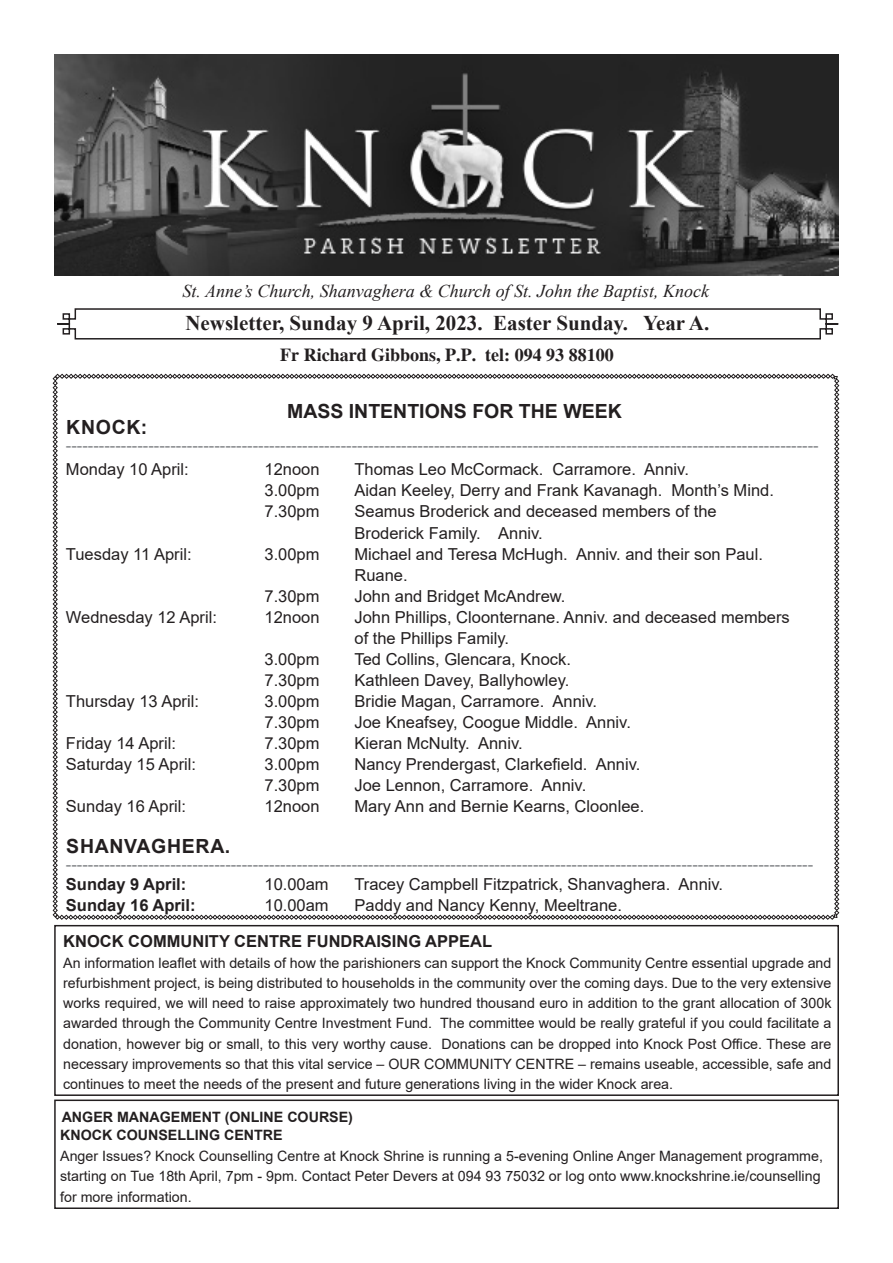
<style>
.page{position:relative;width:893px;height:1263px;background:#fff}
.page>*{position:absolute;margin:0;border:0;box-sizing:border-box;transform-origin:0 0}
.t1{font:700 21px "Times New Roman";color:#231f20}
.t2{font:700 19.5px "Arial";color:#231f20}
.t3{font:700 19.5px "Arial";letter-spacing:.035em;color:#231f20}
.t4{font:italic 18px "Times New Roman";color:#231f20}
.t5{font:700 18px "Times";color:#231f20}
.t6{font:16.5px/21px "Arial";color:#231f20}
.t7{font:16.5px "Arial";color:#8a8c8f}
.t8{font:700 16.5px "Arial";color:#231f20}
.t9{font:14.25px/20.2px "Arial";color:#231f20;text-align:justify}
.t10{font:700 14.25px/18px "Arial";color:#231f20}
</style>
<div class="page">
<svg style="left:53px;top:374px;width:786px;height:546px"></svg>
<svg style="left:57px;top:308px;width:782px;height:32px"></svg>
<img style="left:54px;top:54px;width:785px;height:221px">
<div style="left:54px;top:925px;width:785px;height:171px;border:2px solid #231f20"></div>
<div style="left:54px;top:1099px;width:785px;height:110px;border:2px solid #231f20"></div>
<p class="t4" style="left:183px;top:278px;width:528px">St. Anne’s Church, Shanvaghera &amp; Church of St. John the Baptist, Knock</p>
<h1 class="t1" style="left:185px;top:308px;width:525px">Newsletter, Sunday 9 April, 2023. Easter Sunday. Year A.</h1>
<p class="t5" style="left:280px;top:344px;width:335px">Fr Richard Gibbons, P.P. tel: 094 93 88100</p>
<h2 class="t2" style="left:287px;top:398px;width:336px">MASS INTENTIONS FOR THE WEEK</h2>
<h2 class="t2" style="left:66px;top:414px;width:83px">KNOCK:</h2>
<p class="t7" style="left:66px;top:434px;width:754px">-----------------------------------------------------------------------------------------------------------------------------------------</p>
<p class="t6" style="left:66px;top:459px;width:124px">Monday 10 April:</p>
<p class="t6" style="left:264px;top:459px;width:57px">12noon</p>
<p class="t6" style="left:354px;top:459px;width:336px">Thomas Leo McCormack. Carramore. Anniv.</p>
<p class="t6" style="left:264px;top:480px;width:57px">3.00pm</p>
<p class="t6" style="left:354px;top:480px;width:421px">Aidan Keeley, Derry and Frank Kavanagh. Month’s Mind.</p>
<p class="t6" style="left:264px;top:501px;width:57px">7.30pm</p>
<p class="t6" style="left:354px;top:501px;width:364px">Seamus Broderick and deceased members of the<br>Broderick Family. Anniv.</p>
<p class="t6" style="left:66px;top:543px;width:127px">Tuesday 11 April:</p>
<p class="t6" style="left:264px;top:543px;width:57px">3.00pm</p>
<p class="t6" style="left:354px;top:543px;width:410px">Michael and Teresa McHugh. Anniv. and their son Paul.<br>Ruane.</p>
<p class="t6" style="left:264px;top:585px;width:57px">7.30pm</p>
<p class="t6" style="left:354px;top:585px;width:212px">John and Bridget McAndrew.</p>
<p class="t6" style="left:66px;top:606px;width:153px">Wednesday 12 April:</p>
<p class="t6" style="left:264px;top:606px;width:57px">12noon</p>
<p class="t6" style="left:354px;top:606px;width:437px">John Phillips, Cloonternane. Anniv. and deceased members of the Phillips Family.</p>
<p class="t6" style="left:264px;top:648px;width:57px">3.00pm</p>
<p class="t6" style="left:354px;top:648px;width:218px">Ted Collins, Glencara, Knock.</p>
<p class="t6" style="left:264px;top:669px;width:57px">7.30pm</p>
<p class="t6" style="left:354px;top:669px;width:216px">Kathleen Davey, Ballyhowley.</p>
<p class="t6" style="left:66px;top:690px;width:134px">Thursday 13 April:</p>
<p class="t6" style="left:264px;top:690px;width:57px">3.00pm</p>
<p class="t6" style="left:354px;top:690px;width:244px">Bridie Magan, Carramore. Anniv.</p>
<p class="t6" style="left:264px;top:711px;width:57px">7.30pm</p>
<p class="t6" style="left:354px;top:711px;width:278px">Joe Kneafsey, Coogue Middle. Anniv.</p>
<p class="t6" style="left:66px;top:732px;width:112px">Friday 14 April:</p>
<p class="t6" style="left:264px;top:732px;width:57px">7.30pm</p>
<p class="t6" style="left:354px;top:732px;width:170px">Kieran McNulty. Anniv.</p>
<p class="t6" style="left:66px;top:753px;width:132px">Saturday 15 April:</p>
<p class="t6" style="left:264px;top:753px;width:57px">3.00pm</p>
<p class="t6" style="left:354px;top:753px;width:287px">Nancy Prendergast, Clarkefield. Anniv.</p>
<p class="t6" style="left:264px;top:774px;width:57px">7.30pm</p>
<p class="t6" style="left:354px;top:774px;width:233px">Joe Lennon, Carramore. Anniv.</p>
<p class="t6" style="left:66px;top:795px;width:122px">Sunday 16 April:</p>
<p class="t6" style="left:264px;top:795px;width:57px">12noon</p>
<p class="t6" style="left:354px;top:795px;width:291px">Mary Ann and Bernie Kearns, Cloonlee.</p>
<h2 class="t3" style="left:66px;top:832px;width:165px">SHANVAGHERA.</h2>
<p class="t7" style="left:66px;top:853px;width:749px">----------------------------------------------------------------------------------------------------------------------------------------</p>
<p class="t8" style="left:66px;top:873px;width:122px">Sunday 9 April:</p>
<p class="t6" style="left:264px;top:874px;width:66px">10.00am</p>
<p class="t6" style="left:354px;top:874px;width:370px">Tracey Campbell Fitzpatrick, Shanvaghera. Anniv.</p>
<p class="t8" style="left:66px;top:893px;width:131px">Sunday 16 April:</p>
<p class="t6" style="left:264px;top:894px;width:66px">10.00am</p>
<p class="t6" style="left:354px;top:894px;width:269px">Paddy and Nancy Kenny, Meeltrane.</p>
<p class="t8" style="left:63px;top:930px;width:431px">KNOCK COMMUNITY CENTRE FUNDRAISING APPEAL</p>
<p class="t9" style="left:63px;top:952px;width:770px">An information leaflet with details of how the parishioners can support the Knock Community Centre essential upgrade and refurbishment project, is being distributed to households in the community over the coming days. Due to the very extensive works required, we will need to raise approximately two hundred thousand euro in addition to the grant allocation of 300k awarded through the Community Centre Investment Fund. The committee would be really grateful if you could facilitate a donation, however big or small, to this very worthy cause. Donations can be dropped into Knock Post Office. These are necessary improvements so that this vital service – OUR COMMUNITY CENTRE – remains useable, accessible, safe and continues to meet the needs of the present and future generations living in the wider Knock area.</p>
<p class="t10" style="left:60px;top:1108px;width:294px">ANGER MANAGEMENT (ONLINE COURSE)<br>KNOCK COUNSELLING CENTRE</p>
<p class="t9" style="left:60px;top:1145px;width:764px;text-align:left">Anger Issues? Knock Counselling Centre at Knock Shrine is running a 5-evening Online Anger Management programme, starting on Tue 18th April, 7pm - 9pm. Contact Peter Devers at 094 93 75032 or log onto www.knockshrine.ie/counselling for more information.</p>
</div>
